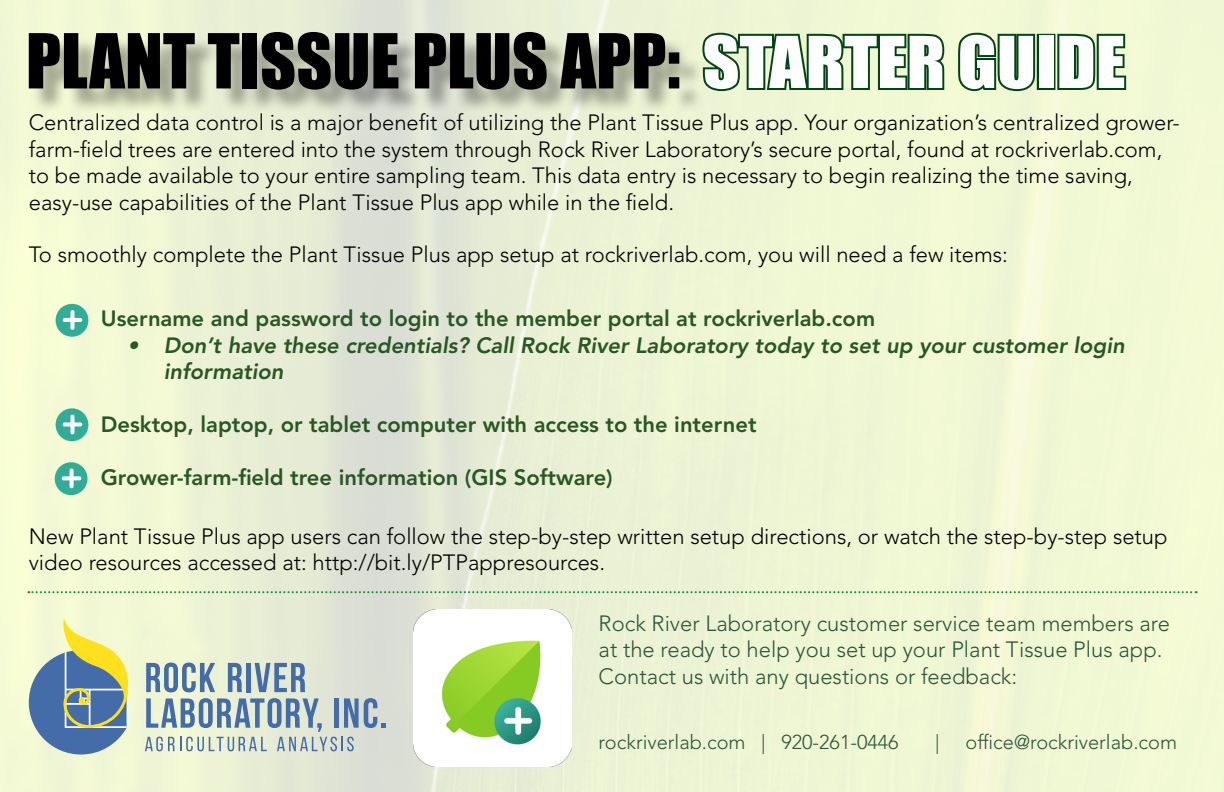
<style>
.page{position:relative;width:1224px;height:792px;background:#fff}
.page>*{position:absolute;margin:0;border:0;box-sizing:border-box;transform-origin:0 0}
.t1{font:70px "Impact";color:#000}
.t2{font:300 22px/26.4px "Avenir LT Std";color:#000}
.t3{font:800 22px "Avenir LT Std";color:#285625}
.t4{font:300 22px/26.4px "Avenir LT Std";color:#2a5539}
.t5{font:italic 800 22px/26.4px "Avenir LT Std";color:#285625}
.t6{font:300 20px "Avenir LT Std";color:#2a5539}
.s1{font-size:66px;color:#fff}
</style>
<div class="page">
<img style="left:0;top:0;width:1224px;height:792px">
<img style="left:414px;top:609px;width:157px;height:158px">
<svg style="left:56px;top:408px;width:32px;height:33px"></svg>
<svg style="left:63px;top:415px;width:19px;height:19px"></svg>
<svg style="left:55px;top:462px;width:32px;height:33px"></svg>
<svg style="left:62px;top:469px;width:19px;height:19px"></svg>
<svg style="left:56px;top:304px;width:32px;height:33px"></svg>
<svg style="left:63px;top:310px;width:19px;height:20px"></svg>
<svg style="left:699px;top:13px;width:248px;height:81px;background:#a8c19b"></svg>
<svg style="left:956px;top:30px;width:82px;height:64px;background:#91b088"></svg>
<div style="left:1037px;top:34px;width:18px;height:56px;border:4px solid #004416"></div>
<svg style="left:1055px;top:31px;width:73px;height:61px;background:#93b289"></svg>
<div style="left:32px;top:36px;width:672px;height:78px;background:#000;opacity:.33"></div>
<svg style="left:28px;top:591px;width:1169px;height:2px;background:#9ccca0"></svg>
<svg style="left:146px;top:663px;width:69px;height:29px;background:#92abbc"></svg>
<svg style="left:228px;top:663px;width:14px;height:29px"></svg>
<div style="left:246px;top:663px;width:5px;height:29px;background:#446ca9"></div>
<svg style="left:255px;top:663px;width:50px;height:29px"></svg>
<svg style="left:145px;top:698px;width:241px;height:53px;background:#b1c1c5"></svg>
<svg style="left:29px;top:618px;width:100px;height:137px;background:#9dafa6"></svg>
<h1 class="t1" style="left:26px;top:7px;width:1101px">PLANT TISSUE PLUS APP: <span class="s1">STARTER GUIDE</span></h1>
<p class="t2" style="left:29px;top:110px;width:1153px">Centralized data control is a major benefit of utilizing the Plant Tissue Plus app. Your organization’s centralized grower&shy;farm-field trees are entered into the system through Rock River Laboratory’s secure portal, found at rockriverlab.com, to be made available to your entire sampling team. This data entry is necessary to begin realizing the time saving, easy-use capabilities of the Plant Tissue Plus app while in the field.</p>
<p class="t2" style="left:29px;top:242px;width:981px">To smoothly complete the Plant Tissue Plus app setup at rockriverlab.com, you will need a few items:</p>
<p class="t3" style="left:101px;top:306px;width:776px">Username and password to login to the member portal at rockriverlab.com</p>
<p class="t5" style="left:164px;top:332px;width:962px;text-indent:-36px">• Don’t have these credentials? Call Rock River Laboratory today to set up your customer login information</p>
<p class="t3" style="left:101px;top:411px;width:657px">Desktop, laptop, or tablet computer with access to the internet</p>
<p class="t3" style="left:101px;top:464px;width:514px">Grower-farm-field tree information (GIS Software)</p>
<p class="t2" style="left:29px;top:523px;width:1140px">New Plant Tissue Plus app users can follow the step-by-step written setup directions, or watch the step-by-step setup video resources accessed at: http://bit.ly/PTPappresources.</p>
<p class="t4" style="left:599px;top:610px;width:573px">Rock River Laboratory customer service team members are at the ready to help you set up your Plant Tissue Plus app.<br>Contact us with any questions or feedback:</p>
<p class="t6" style="left:599px;top:731px;width:302px">rockriverlab.com | 920-261-0446</p>
<p class="t6" style="left:935px;top:731px;width:6px">|</p>
<p class="t6" style="left:966px;top:731px;width:213px">office@rockriverlab.com</p>
</div>
